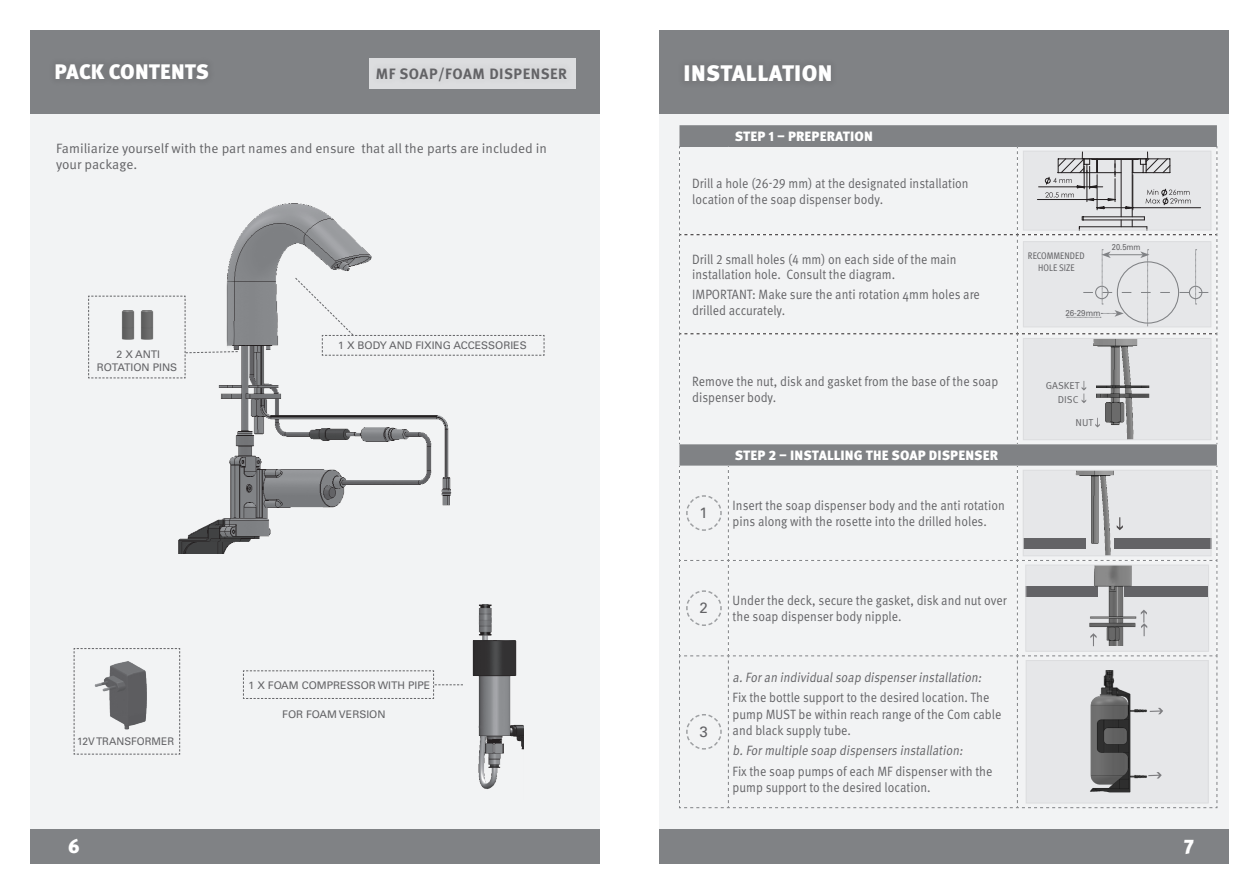
<style>
.page{position:relative;width:1259px;height:893px;background:#fff}
.page>*{position:absolute;margin:0;border:0;box-sizing:border-box;transform-origin:0 0}
.t1{font:900 22.5px "Meta Pro";letter-spacing:.02em;color:#fff}
.t2{font:900 21px "Meta Pro";letter-spacing:.005em;color:#fff}
.t3{font:900 19.5px "Meta Pro";color:#fff}
.t4{font:700 15px "Meta Pro";letter-spacing:.035em;color:#636366}
.t5{font:15px "Univers";color:#636366}
.t6{font:13.5px/15.8px "Meta Pro Norm";color:#636366;scale:.9 1}
.t7{font:13.5px/15.8px "Meta Pro Norm";color:#636366}
.t8{font:italic 13.5px "Meta Pro Norm";color:#636366;scale:.9 1}
.t9{font:900 13.5px "Meta Pro";letter-spacing:.01em;color:#fff}
.t10{font:10.5px/12.6px "Univers";color:#636366;text-align:center}
.t11{font:10.05px "Meta Pro Norm";color:#636366}
.t12{font:condensed 9.6px/11.6px "Meta Pro";color:#636366;text-align:center}
.t13{font:8.55px "Univers";color:#636366;scale:.93 1}
.t14{font:8.55px "Univers";color:#636366;scale:.88 1}
</style>
<div class="page">
<div style="left:659px;top:104px;width:570px;height:742px;background:#f2f3f4"></div>
<div style="left:30px;top:104px;width:570px;height:742px;background:#f2f3f4"></div>
<div style="left:30px;top:30px;width:570px;height:83px;background:#808285"></div>
<div style="left:659px;top:30px;width:570px;height:83px;background:#808285"></div>
<div style="left:30px;top:829px;width:570px;height:34px;background:#808285"></div>
<div style="left:659px;top:829px;width:570px;height:34px;background:#808285"></div>
<div style="left:49px;top:56px;width:167px;height:31px;background:#797b7e"></div>
<div style="left:369px;top:58px;width:206px;height:30px;background:#dcdddf"></div>
<div style="left:369px;top:60px;width:205px;height:28px;background:#d8d9db"></div>
<img style="left:178px;top:203px;width:274px;height:350px">
<svg style="left:73px;top:648px;width:107px;height:107px"></svg>
<img style="left:89px;top:655px;width:61px;height:77px">
<svg style="left:294px;top:277px;width:251px;height:79px"></svg>
<svg style="left:88px;top:295px;width:150px;height:84px"></svg>
<img style="left:119px;top:310px;width:36px;height:29px">
<img style="left:472px;top:604px;width:51px;height:185px">
<svg style="left:243px;top:670px;width:220px;height:29px"></svg>
<div style="left:677px;top:57px;width:161px;height:32px;background:#797b7e"></div>
<svg style="left:679px;top:125px;width:538px;height:341px;fill:#808285"></svg>
<hr style="left:679px;top:146px;width:49px;height:1px;background:#808285">
<hr style="left:728px;top:146px;width:289px;height:1px;background:#808285">
<hr style="left:1017px;top:146px;width:200px;height:1px;background:#808285">
<svg style="left:679px;top:147px;width:538px;height:297px"></svg>
<img style="left:1025px;top:340px;width:163px;height:98px">
<div style="left:1023px;top:338px;width:188px;height:102px;border:1px solid #dcdddf"></div>
<svg style="left:679px;top:466px;width:538px;height:342px"></svg>
<div style="left:1025px;top:660px;width:183px;height:143px;border:1px solid #dcdddf"></div>
<h2 class="t2" style="left:55px;top:55px;width:156px">PACK CONTENTS</h2>
<p class="t4" style="left:376px;top:62px;width:193px">MF SOAP/FOAM DISPENSER</p>
<p class="t7" style="left:56px;top:139px;width:492px">Familiarize yourself with the part names and ensure that all the parts are included in your package.</p>
<p class="t10" style="left:97px;top:348px;width:82px">2 X ANTI<br>ROTATION PINS</p>
<p class="t10" style="left:338px;top:339px;width:190px">1 X BODY AND FIXING ACCESSORIES</p>
<p class="t10" style="left:77px;top:735px;width:99px">12V TRANSFORMER</p>
<p class="t10" style="left:249px;top:679px;width:183px">1 X FOAM COMPRESSOR WITH PIPE</p>
<p class="t10" style="left:282px;top:708px;width:105px">FOR FOAM VERSION</p>
<h1 class="t1" style="left:683px;top:55px;width:151px">INSTALLATION</h1>
<p class="t9" style="left:735px;top:125px;width:140px">STEP 1 – PREPERATION</p>
<p class="t6" style="left:692px;top:174px;width:309px">Drill a hole (26-29 mm) at the designated installation location of the soap dispenser body.</p>
<p class="t6" style="left:692px;top:250px;width:295px">Drill 2 small holes (4 mm) on each side of the main installation hole. Consult the diagram.</p>
<p class="t6" style="left:692px;top:286px;width:321px">IMPORTANT: Make sure the anti rotation 4mm holes are drilled accurately.</p>
<p class="t6" style="left:692px;top:373px;width:341px">Remove the nut, disk and gasket from the base of the soap dispenser body.</p>
<p class="t9" style="left:735px;top:445px;width:265px">STEP 2 – INSTALLING THE SOAP DISPENSER</p>
<p class="t5" style="left:699px;top:504px;width:10px">1</p>
<p class="t6" style="left:732px;top:497px;width:304px">Insert the soap dispenser body and the anti rotation pins along with the rosette into the drilled holes.</p>
<p class="t12" style="left:1028px;top:250px;width:58px">RECOMMENDED<br>HOLE SIZE</p>
<p class="t14" style="left:1112px;top:242px;width:34px">20.5mm</p>
<p class="t13" style="left:1065px;top:308px;width:39px">26-29mm</p>
<p class="t11" style="left:1045px;top:378px;width:35px">GASKET</p>
<p class="t11" style="left:1057px;top:392px;width:22px">DISC</p>
<p class="t11" style="left:1075px;top:415px;width:19px">NUT</p>
<p class="t5" style="left:699px;top:599px;width:10px">2</p>
<p class="t6" style="left:732px;top:592px;width:306px">Under the deck, secure the gasket, disk and nut over the soap dispenser body nipple.</p>
<p class="t5" style="left:699px;top:723px;width:10px">3</p>
<p class="t8" style="left:732px;top:667px;width:281px">a.Foran individualsoap dispenserinstallation:</p>
<p class="t6" style="left:732px;top:689px;width:300px;line-height:16.2px">Fix the bottle support to the desired location. The pump MUST be within reach range of the Com cable and black supply tube.</p>
<p class="t8" style="left:732px;top:740px;width:260px">b.Formultiple soap dispensers installation:</p>
<p class="t6" style="left:732px;top:762px;width:290px;line-height:16.2px">Fix the soap pumps of each MF dispenser with the pump support to the desired location.</p>
<h3 class="t3" style="left:68px;top:831px;width:13px">6</h3>
<h3 class="t3" style="left:1183px;top:831px;width:12px">7</h3>
</div>
